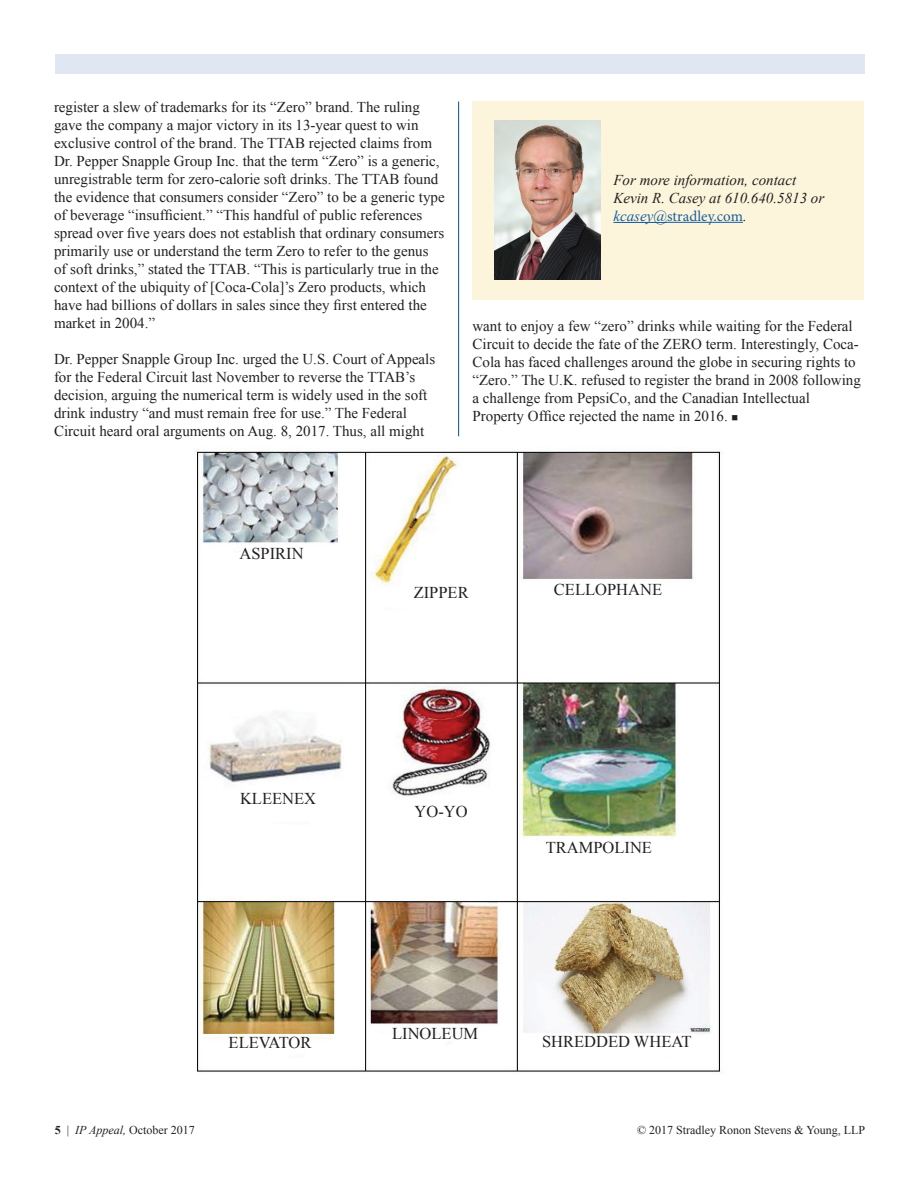
<style>
.page{position:relative;width:918px;height:1188px;background:#fff}
.page>*{position:absolute;margin:0;border:0;box-sizing:border-box;transform-origin:0 0}
.t1{font:16.5px "Times New Roman";color:#231f20}
.t2{font:15px/18px "Times New Roman";color:#231f20}
.t3{font:italic 15px/18px "Times New Roman";color:#231f20}
.t4{font:15px "Minion Pro";color:#175d9e}
.t5{font:12px "Times New Roman";color:#231f20}
.s1{font-family:"Times New Roman";font-style:italic}
.s2{font-family:"Times New Roman";font-style:italic;color:#231f20}
.s3{font-weight:700}
.s4{font-style:italic}
</style>
<div class="page">
<div style="left:55px;top:54px;width:810px;height:19px;background:#e0e6f2"></div>
<div style="left:472px;top:102px;width:392px;height:198px;background:#fcf5db"></div>
<hr style="left:613px;top:222px;width:54px;height:1px;background:#175d9e">
<hr style="left:667px;top:222px;width:76px;height:1px;background:#175d9e">
<img style="left:495px;top:121px;width:106px;height:159px">
<img style="left:196px;top:451px;width:525px;height:621px">
<hr style="left:458px;top:102px;width:1px;height:334px;background:#005594">
<p class="t2" style="left:54px;top:98px;width:392px">register a slew of trademarks for its “Zero” brand. The ruling gave the company a major victory in its 13-year quest to win exclusive control of the brand. The TTAB rejected claims from Dr. Pepper Snapple Group Inc. that the term “Zero” is a generic, unregistrable term for zero-calorie soft drinks. The TTAB found the evidence that consumers consider “Zero” to be a generic type of beverage “insufficient.” “This handful of public references spread over five years does not establish that ordinary consumers primarily use or understand the term Zero to refer to the genus of soft drinks,” stated the TTAB. “This is particularly true in the context of the ubiquity of [Coca-Cola]’s Zero products, which have had billions of dollars in sales since they first entered the market in 2004.”</p>
<p class="t2" style="left:54px;top:350px;width:383px">Dr. Pepper Snapple Group Inc. urged the U.S. Court of Appeals for the Federal Circuit last November to reverse the TTAB’s decision, arguing the numerical term is widely used in the soft drink industry “and must remain free for use.” The Federal Circuit heard oral arguments on Aug. 8, 2017. Thus, all might</p>
<p class="t3" style="left:613px;top:170px;width:212px">For more information, contact<br>Kevin R. Casey at 610.640.5813 or</p>
<p class="t4" style="left:613px;top:206px;width:135px"><span class="s1">kcasey@</span>stradley.com<span class="s2">.</span></p>
<p class="t2" style="left:472px;top:317px;width:390px">want to enjoy a few “zero” drinks while waiting for the Federal Circuit to decide the fate of the ZERO term. Interestingly, Coca-Cola has faced challenges around the globe in securing rights to “Zero.” The U.K. refused to register the brand in 2008 following a challenge from PepsiCo, and the Canadian Intellectual Property Office rejected the name in 2016. ■</p>
<p class="t1" style="left:240px;top:542px;width:66px">ASPIRIN</p>
<p class="t1" style="left:414px;top:582px;width:57px">ZIPPER</p>
<p class="t1" style="left:554px;top:578px;width:110px">CELLOPHANE</p>
<p class="t1" style="left:240px;top:788px;width:78px">KLEENEX</p>
<p class="t1" style="left:229px;top:1032px;width:84px">ELEVATOR</p>
<p class="t1" style="left:415px;top:800px;width:55px">YO-YO</p>
<p class="t1" style="left:546px;top:836px;width:108px">TRAMPOLINE</p>
<p class="t1" style="left:392px;top:1022px;width:88px">LINOLEUM</p>
<p class="t1" style="left:542px;top:1031px;width:151px">SHREDDED WHEAT</p>
<p class="t5" style="left:55px;top:1122px;width:142px"><span class="s3">5</span> | <span class="s4">IP Appeal,</span> October 2017</p>
<p class="t5" style="left:637px;top:1122px;width:230px">© 2017 Stradley Ronon Stevens &amp; Young, LLP</p>
</div>
